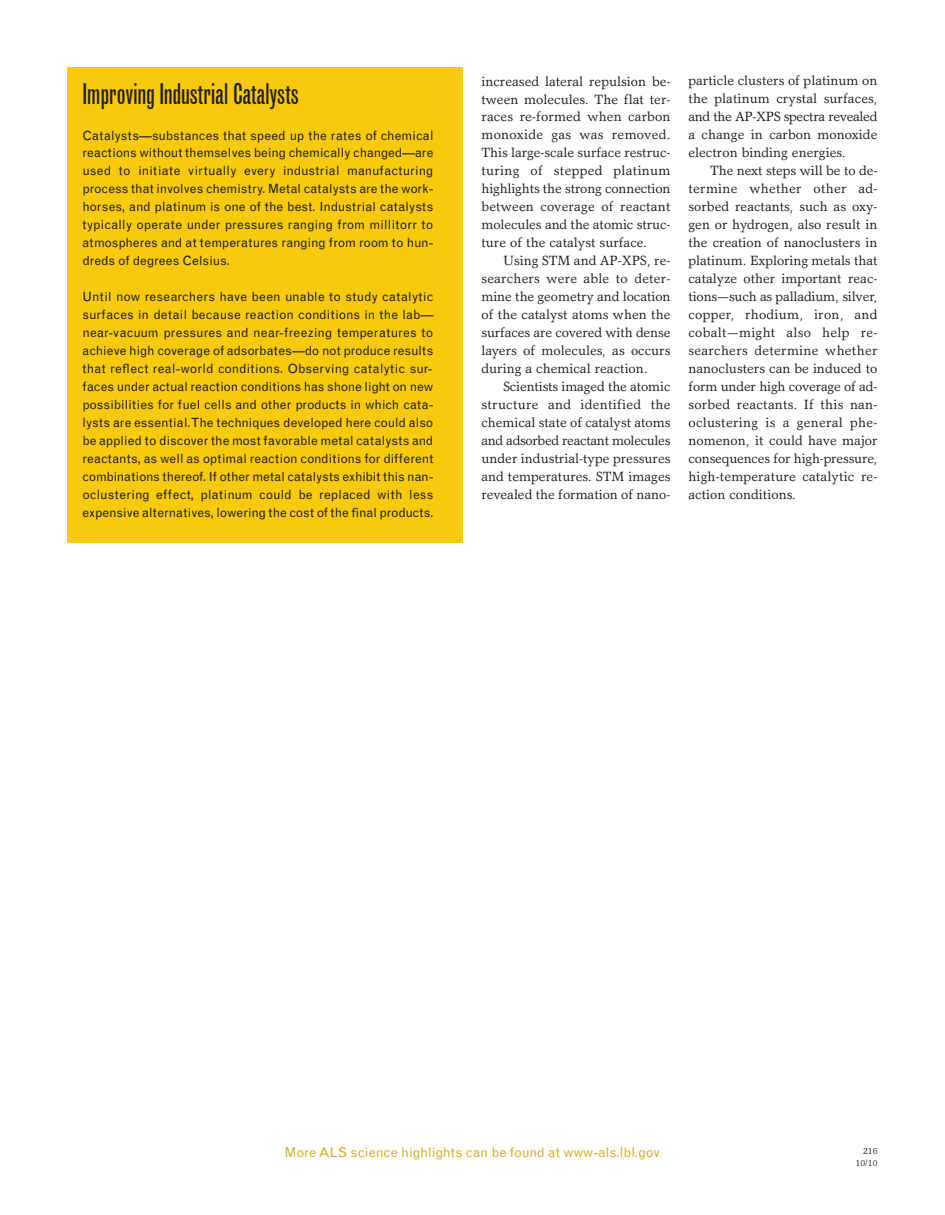
<style>
.page{position:relative;width:945px;height:1215px;background:#fff}
.page>*{position:absolute;margin:0;border:0;box-sizing:border-box;transform-origin:0 0}
.t1{font:28.5px "Grotesque MT Std Extra Cond";letter-spacing:-.01em;color:#231f20}
.t2{font:13.5px/18px "Garth Graphic";color:#231f20;text-align:justify}
.t3{font:13.5px "Grotesque MT Std";letter-spacing:-.01em;color:#d3ae27}
.t4{font:12.75px/18px "Grotesque MT Std";letter-spacing:-.005em;color:#231f20;text-align:justify}
.t5{font:9px/12px "Garth Graphic";color:#231f20;text-align:right}
</style>
<div class="page">
<div style="left:68px;top:68px;width:396px;height:475px;background:#f7ca0d"></div>
<h1 class="t1" style="left:82px;top:83px;width:218px">Improving Industrial catalysts</h1>
<p class="t4" style="left:82px;top:127px;width:353px">Catalysts—substances that speed up the rates of chemical reactions without themselves being chemically changed—are used to initiate virtually every industrial manufacturing process that involves chemistry. Metal catalysts are the work&shy;horses, and platinum is one of the best. Industrial catalysts typically operate under pressures ranging from millitorr to atmospheres and at temperatures ranging from room to hun&shy;dreds of degrees Celsius.</p>
<p class="t4" style="left:82px;top:289px;width:353px">Until now researchers have been unable to study catalytic surfaces in detail because reaction conditions in the lab— near-vacuum pressures and near-freezing temperatures to achieve high coverage of adsorbates—do not produce results that reflect real-world conditions. Observing catalytic sur&shy;faces under actual reaction conditions has shone light on new possibilities for fuel cells and other products in which cata&shy;lysts are essential.The techniques developed here could also be applied to discover the most favorable metal catalysts and reactants, as well as optimal reaction conditions for different combinations thereof. If other metal catalysts exhibit this nan&shy;oclustering effect, platinum could be replaced with less expensive alternatives, lowering the cost of the final products.</p>
<p class="t2" style="left:481px;top:73px;width:191px">increased lateral repulsion be&shy;tween molecules. The flat ter&shy;races re-formed when carbon monoxide gas was removed.<br>This large-scale surface restruc&shy;turing of stepped platinum highlights the strong connection between coverage of reactant molecules and the atomic struc&shy;ture of the catalyst surface.</p>
<p class="t2" style="left:481px;top:253px;width:191px;text-indent:22px">Using STM and AP-XPS, re&shy;searchers were able to deter&shy;mine the geometry and location of the catalyst atoms when the surfaces are covered with dense layers of molecules, as occurs during a chemical reaction.</p>
<p class="t2" style="left:481px;top:379px;width:191px;text-indent:22px">Scientists imaged the atomic structure and identified the chemical state of catalyst atoms and adsorbed reactant molecules under industrial-type pressures and temperatures. STM images revealed the formation of nano-</p>
<p class="t2" style="left:688px;top:73px;width:191px">particle clusters of platinum on the platinum crystal surfaces, and the AP-XPS spectra revealed a change in carbon monoxide electron binding energies.</p>
<p class="t2" style="left:688px;top:163px;width:191px;text-indent:22px">The next steps will be to de&shy;termine whether other ad&shy;sorbed reactants, such as oxy&shy;gen or hydrogen, also result in the creation of nanoclusters in platinum. Exploring metals that catalyze other important reac&shy;tions—such as palladium, silver, copper, rhodium, iron, and cobalt—might also help re&shy;searchers determine whether nanoclusters can be induced to form under high coverage of ad&shy;sorbed reactants. If this nan&shy;oclustering is a general phe&shy;nomenon, it could have major consequences for high-pressure, high-temperature catalytic re&shy;action conditions.</p>
<p class="t3" style="left:285px;top:1148px;width:377px">More ALS science highlights can be found at www-als.lbl.gov</p>
<p class="t5" style="left:856px;top:1146px;width:23px">216<br>10/10</p>
</div>
